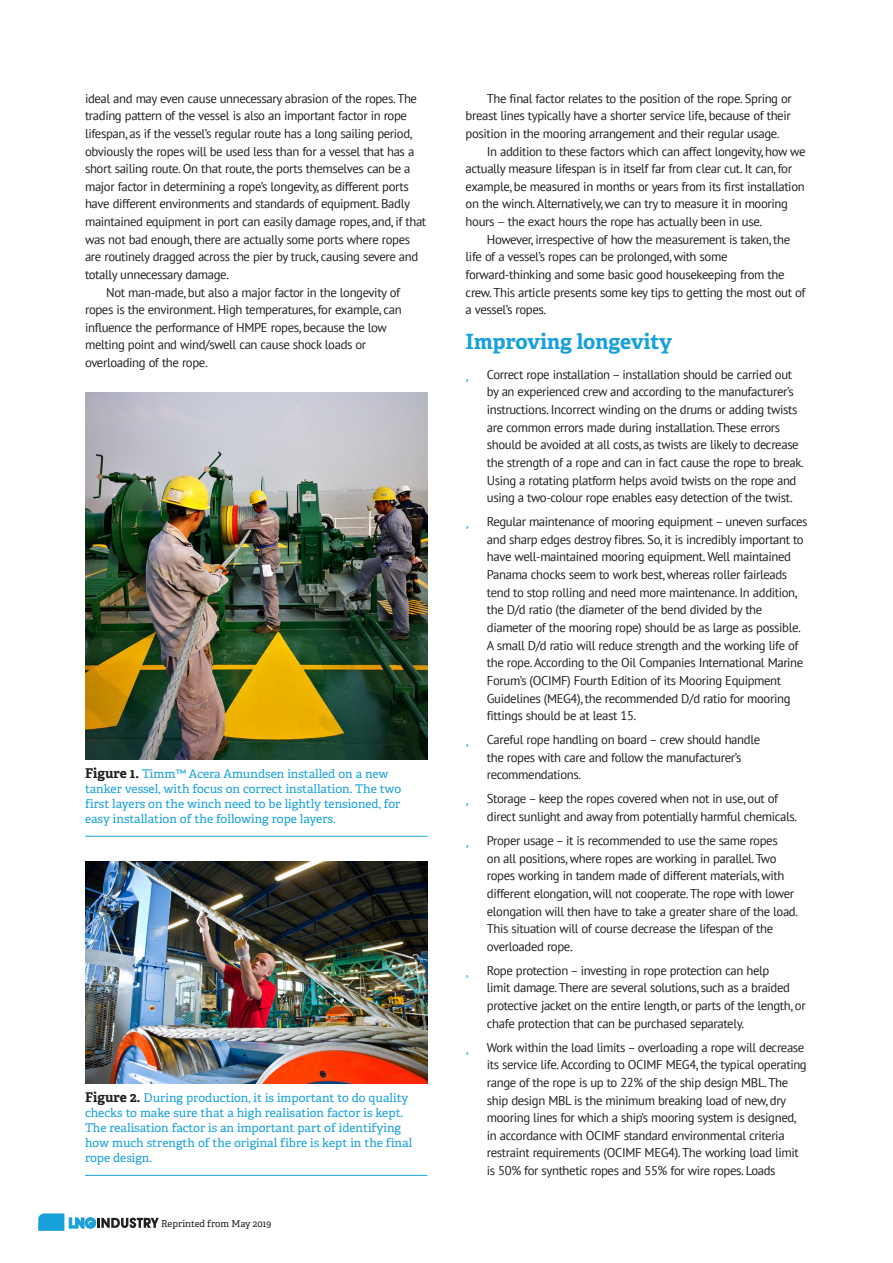
<style>
.page{position:relative;width:893px;height:1263px;background:#fff}
.page>*{position:absolute;margin:0;border:0;box-sizing:border-box;transform-origin:0 0}
.LNG_Sub_1{font:700 21px "Adelle PE";color:#18a0da}
.LNG_Paragraph_1{font:12.75px/17.7px "PT Sans";letter-spacing:-.03em;color:#231f20}
.LNG_Text{font:12.75px/17.7px "PT Sans";letter-spacing:-.03em;color:#231f20}
.t1{font:12.75px "PT Sans";color:#18a0da}
.LNG_Caption{font:12px/15px "Adelle PE";color:#18a0da}
.t2{font:9.45px "Adelle PE";color:#231f20}
.s1{font-weight:700;font-size:13.5px;color:#231f20}
.s2{font-family:"PT Sans"}
.s3{font-family:"Agenda";font-weight:300}
</style>
<div class="page">
<svg style="left:38px;top:1213px;width:121px;height:18px"></svg>
<img style="left:85px;top:393px;width:342px;height:366px">
<hr style="left:85px;top:836px;width:342px;height:1px;background:#18a0da">
<img style="left:85px;top:862px;width:342px;height:221px">
<hr style="left:85px;top:1175px;width:342px;height:1px;background:#18a0da">
<p class="LNG_Paragraph_1" style="left:85px;top:89px;width:343px">ideal and may even cause unnecessary abrasion of the ropes. The trading pattern of the vessel is also an important factor in rope lifespan, as if the vessel’s regular route has a long sailing period, obviously the ropes will be used less than for a vessel that has a short sailing route. On that route, the ports themselves can be a major factor in determining a rope’s longevity, as different ports have different environments and standards of equipment. Badly maintained equipment in port can easily damage ropes, and, if that was not bad enough, there are actually some ports where ropes are routinely dragged across the pier by truck, causing severe and totally unnecessary damage.</p>
<p class="LNG_Text" style="left:85px;top:283px;width:318px;text-indent:21px">Not man-made, but also a major factor in the longevity of ropes is the environment. High temperatures, for example, can influence the performance of HMPE ropes, because the low melting point and wind/swell can cause shock loads or overloading of the rope.</p>
<p class="LNG_Caption" style="left:85px;top:766px;width:318px"><span class="s1">Figure 1.</span> Timm<span class="s2">™</span> Acera Amundsen installed on a new tanker vessel, with focus on correct installation. The two first layers on the winch need to be lightly tensioned, for easy installation of the following rope layers.</p>
<p class="LNG_Caption" style="left:85px;top:1090px;width:329px"><span class="s1">Figure 2.</span> During production, it is important to do quality checks to make sure that a high realisation factor is kept.<br>The realisation factor is an important part of identifying how much strength of the original fibre is kept in the final rope design.</p>
<p class="t2" style="left:161px;top:1216px;width:112px">Reprinted from May 2019</p>
<p class="LNG_Text" style="left:466px;top:89px;width:328px;text-align:justify;text-indent:21px">The final factor relates to the position of the rope. Spring or breast lines typically have a shorter service life, because of their position in the mooring arrangement and their regular usage.</p>
<p class="LNG_Text" style="left:466px;top:142px;width:341px;text-indent:21px">In addition to these factors which can affect longevity, how we actually measure lifespan is in itself far from clear cut. It can, for example, be measured in months or years from its first installation on the winch. Alternatively, we can try to measure it in mooring hours <span class="s3">–</span> the exact hours the rope has actually been in use.</p>
<p class="LNG_Text" style="left:466px;top:230px;width:341px;text-indent:21px">However, irrespective of how the measurement is taken, the life of a vessel’s ropes can be prolonged, with some forward-thinking and some basic good housekeeping from the crew. This article presents some key tips to getting the most out of a vessel’s ropes.</p>
<p class="LNG_Sub_1" style="left:466px;top:327px;width:208px">Improving longevity</p>
<p class="t1" style="left:466px;top:366px;width:5px">z</p>
<p class="LNG_Paragraph_1" style="left:487px;top:365px;width:319px">Correct rope installation – installation should be carried out by an experienced crew and according to the manufacturer’s instructions. Incorrect winding on the drums or adding twists are common errors made during installation. These errors should be avoided at all costs, as twists are likely to decrease the strength of a rope and can in fact cause the rope to break.<br>Using a rotating platform helps avoid twists on the rope and using a two-colour rope enables easy detection of the twist.</p>
<p class="t1" style="left:466px;top:513px;width:5px">z</p>
<p class="LNG_Paragraph_1" style="left:487px;top:513px;width:322px">Regular maintenance of mooring equipment – uneven surfaces and sharp edges destroy fibres. So, it is incredibly important to have well-maintained mooring equipment. Well maintained Panama chocks seem to work best, whereas roller fairleads tend to stop rolling and need more maintenance. In addition, the D/d ratio (the diameter of the bend divided by the diameter of the mooring rope) should be as large as possible.<br>A small D/d ratio will reduce strength and the working life of the rope. According to the Oil Companies International Marine Forum’s (OCIMF) Fourth Edition of its Mooring Equipment Guidelines (MEG4), the recommended D/d ratio for mooring fittings should be at least 15.</p>
<p class="t1" style="left:466px;top:731px;width:5px">z</p>
<p class="LNG_Paragraph_1" style="left:487px;top:730px;width:275px">Careful rope handling on board – crew should handle the ropes with care and follow the manufacturer’s recommendations.</p>
<p class="t1" style="left:466px;top:791px;width:5px">z</p>
<p class="LNG_Paragraph_1" style="left:487px;top:790px;width:312px">Storage – keep the ropes covered when not in use, out of direct sunlight and away from potentially harmful chemicals.</p>
<p class="t1" style="left:466px;top:832px;width:5px">z</p>
<p class="LNG_Paragraph_1" style="left:487px;top:831px;width:313px">Proper usage – it is recommended to use the same ropes<br>on all positions, where ropes are working in parallel. Two ropes working in tandem made of different materials, with different elongation, will not cooperate. The rope with lower elongation will then have to take a greater share of the load.<br>This situation will of course decrease the lifespan of the overloaded rope.</p>
<p class="t1" style="left:466px;top:962px;width:5px">z</p>
<p class="LNG_Paragraph_1" style="left:487px;top:961px;width:320px">Rope protection – investing in rope protection can help<br>limit damage. There are several solutions, such as a braided protective jacket on the entire length, or parts of the length, or chafe protection that can be purchased separately.</p>
<p class="t1" style="left:466px;top:1039px;width:5px">z</p>
<p class="LNG_Paragraph_1" style="left:487px;top:1038px;width:321px">Work within the load limits – overloading a rope will decrease its service life. According to OCIMF MEG4, the typical operating range of the rope is up to 22% of the ship design MBL. The ship design MBL is the minimum breaking load of new, dry mooring lines for which a ship’s mooring system is designed, in accordance with OCIMF standard environmental criteria restraint requirements (OCIMF MEG4). The working load limit is 50% for synthetic ropes and 55% for wire ropes. Loads</p>
</div>
